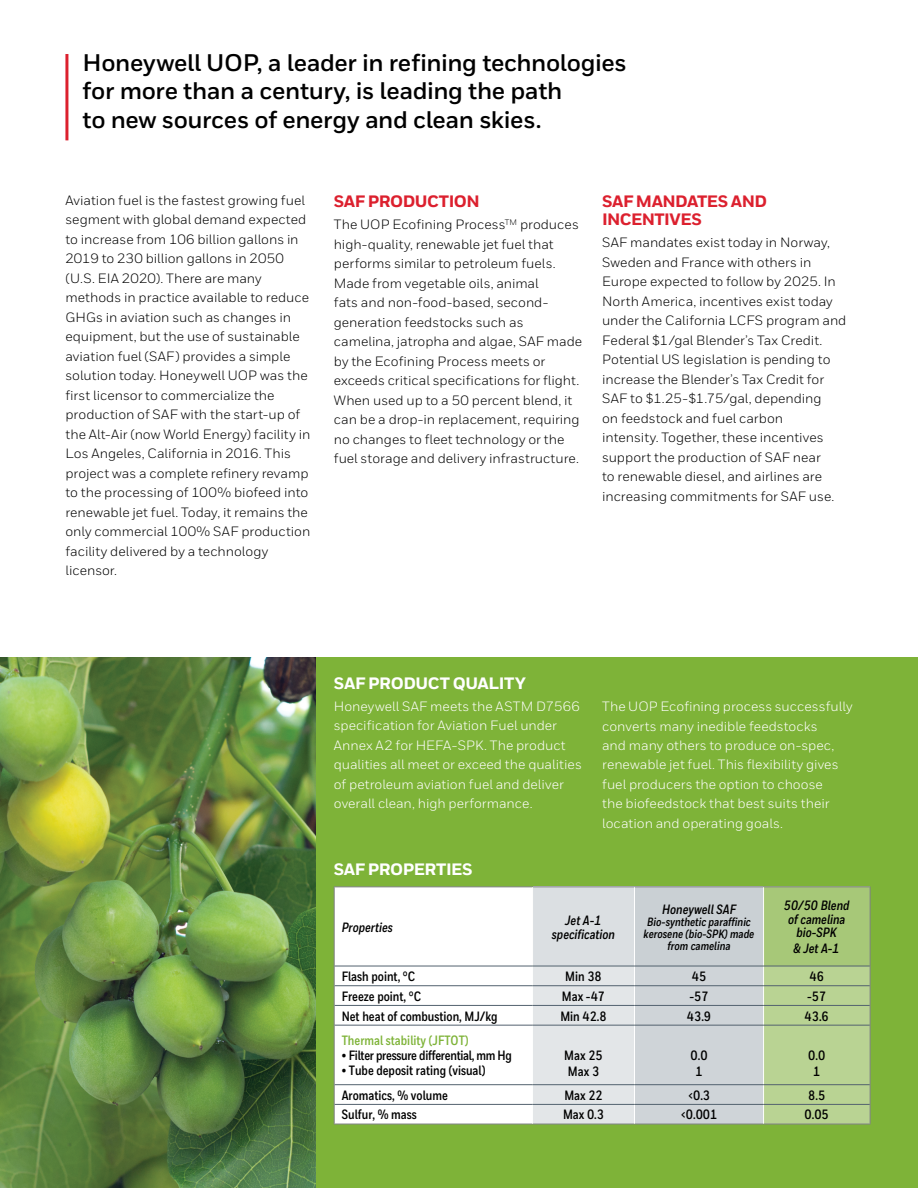
<style>
.page{position:relative;width:918px;height:1188px;background:#fff}
.page>*{position:absolute;margin:0;border:0;box-sizing:border-box;transform-origin:0 0}
.t1{font:700 24px/28.5px "Honeywell Sans";letter-spacing:-.015em;color:#000}
.t2{font:800 16.5px/18px "Honeywell Sans";letter-spacing:-.03em;color:#dc202e}
.t3{font:800 16.5px "Honeywell Sans";letter-spacing:-.025em;color:#fff}
.t4{font:13.5px/19.5px "Honeywell Sans";color:#000}
.t5{font:13.5px/19.5px "Honeywell Sans";color:#fff}
.t6{font:700 13.5px/16.2px "Honeywell Cond";color:#000;text-align:center}
.t7{font:italic 700 13.5px/13.5px "Honeywell Cond";color:#000;text-align:center}
.t8{font:700 13.5px "Honeywell Cond";letter-spacing:-.02em;color:#000}
.t9{font:700 13.5px "Honeywell Cond";color:#7eb338}
.t10{font:italic 700 12px/12px "Honeywell Cond";color:#000;text-align:center}
</style>
<div class="page">
<div style="left:0;top:657px;width:918px;height:531px;background:#7eb338"></div>
<div style="left:335px;top:888px;width:197px;height:236px;background:#fff"></div>
<div style="left:533px;top:887px;width:101px;height:79px;background:#dbdfe2"></div>
<div style="left:634px;top:887px;width:130px;height:79px;background:#cad0d4"></div>
<div style="left:764px;top:887px;width:106px;height:79px;background:#a7c878"></div>
<hr style="left:334px;top:887px;width:199px;height:1px;background:#808285">
<hr style="left:334px;top:887px;width:1px;height:79px;background:#808285">
<hr style="left:533px;top:887px;width:101px;height:1px;background:#808285">
<hr style="left:634px;top:887px;width:130px;height:1px;background:#808285">
<hr style="left:764px;top:887px;width:106px;height:1px;background:#808285">
<hr style="left:870px;top:887px;width:1px;height:79px;background:#808285">
<svg style="left:334px;top:966px;width:1px;height:59px"></svg>
<hr style="left:334px;top:1025px;width:1px;height:60px;background:#808285">
<svg style="left:334px;top:1085px;width:1px;height:39px"></svg>
<hr style="left:334px;top:1124px;width:199px;height:1px;background:#808285">
<hr style="left:533px;top:1124px;width:101px;height:1px;background:#808285">
<hr style="left:634px;top:1124px;width:130px;height:1px;background:#808285">
<hr style="left:764px;top:1124px;width:106px;height:1px;background:#808285">
<hr style="left:532px;top:887px;width:1px;height:79px;background:#fff">
<hr style="left:634px;top:887px;width:1px;height:79px;background:#fff">
<hr style="left:763px;top:887px;width:1px;height:79px;background:#fff">
<svg style="left:532px;top:966px;width:339px;height:158px;background:#ccd7c6"></svg>
<hr style="left:335px;top:966px;width:198px;height:1px;background:#53626f">
<hr style="left:533px;top:966px;width:101px;height:1px;background:#53626f">
<hr style="left:634px;top:966px;width:130px;height:1px;background:#53626f">
<hr style="left:764px;top:966px;width:106px;height:1px;background:#53626f">
<hr style="left:335px;top:985px;width:198px;height:1px;background:#53626f">
<hr style="left:533px;top:985px;width:101px;height:1px;background:#53626f">
<hr style="left:634px;top:985px;width:130px;height:1px;background:#53626f">
<hr style="left:764px;top:985px;width:106px;height:1px;background:#53626f">
<hr style="left:335px;top:1005px;width:198px;height:1px;background:#53626f">
<hr style="left:533px;top:1005px;width:101px;height:1px;background:#53626f">
<hr style="left:634px;top:1005px;width:130px;height:1px;background:#53626f">
<hr style="left:764px;top:1005px;width:106px;height:1px;background:#53626f">
<hr style="left:335px;top:1025px;width:198px;height:1px;background:#53626f">
<hr style="left:533px;top:1025px;width:101px;height:1px;background:#53626f">
<hr style="left:634px;top:1025px;width:130px;height:1px;background:#53626f">
<hr style="left:764px;top:1025px;width:106px;height:1px;background:#53626f">
<hr style="left:335px;top:1084px;width:198px;height:1px;background:#53626f">
<hr style="left:533px;top:1084px;width:101px;height:1px;background:#53626f">
<hr style="left:634px;top:1084px;width:130px;height:1px;background:#53626f">
<hr style="left:764px;top:1084px;width:106px;height:1px;background:#53626f">
<hr style="left:335px;top:1104px;width:198px;height:1px;background:#53626f">
<hr style="left:533px;top:1104px;width:101px;height:1px;background:#53626f">
<hr style="left:634px;top:1104px;width:130px;height:1px;background:#53626f">
<hr style="left:764px;top:1104px;width:106px;height:1px;background:#53626f">
<hr style="left:65px;top:54px;width:3px;height:86px;background:#dc202e">
<img style="left:0;top:657px;width:316px;height:531px">
<h1 class="t1" style="left:83px;top:49px;width:546px">Honeywell UOP, a leader in refining technologies for more than a century, is leading the path<br>to new sources of energy and clean skies.</h1>
<p class="t4" style="left:65px;top:190px;width:246px">Aviation fuel is the fastest growing fuel segment with global demand expected to increase from 106 billion gallons in 2019 to 230 billion gallons in 2050 (U.S. EIA 2020). There are many methods in practice available to reduce GHGs in aviation such as changes in equipment, but the use of sustainable aviation fuel (SAF) provides a simple solution today. Honeywell UOP was the first licensor to commercialize the production of SAF with the start-up of the Alt-Air (now World Energy) facility in Los Angeles, California in 2016. This project was a complete refinery revamp to the processing of 100% biofeed into renewable jet fuel. Today, it remains the only commercial 100% SAF production facility delivered by a technology licensor.</p>
<p class="t2" style="left:334px;top:193px;width:147px">SAF PRODUCTION</p>
<p class="t4" style="left:334px;top:215px;width:250px">The UOP Ecofining Process<sup>TM</sup> produces high-quality, renewable jet fuel that performs similar to petroleum fuels.<br>Made from vegetable oils, animal<br>fats and non-food-based, second&shy;generation feedstocks such as camelina, jatropha and algae, SAF made by the Ecofining Process meets or exceeds critical specifications for flight.<br>When used up to a 50 percent blend, it can be a drop-in replacement, requiring no changes to fleet technology or the fuel storage and delivery infrastructure.</p>
<p class="t2" style="left:602px;top:193px;width:166px">SAF MANDATES AND<br>INCENTIVES</p>
<p class="t4" style="left:602px;top:233px;width:246px">SAF mandates exist today in Norway, Sweden and France with others in Europe expected to follow by 2025. In North America, incentives exist today under the California LCFS program and Federal $1/gal Blender’s Tax Credit.<br>Potential US legislation is pending to increase the Blender’s Tax Credit for SAF to $1.25-$1.75/gal, depending<br>on feedstock and fuel carbon<br>intensity. Together, these incentives support the production of SAF near<br>to renewable diesel, and airlines are increasing commitments for SAF use.</p>
<p class="t3" style="left:334px;top:673px;width:194px">SAF PRODUCT QUALITY</p>
<p class="t5" style="left:334px;top:696px;width:250px">Honeywell SAF meets the ASTM D7566 specification for Aviation Fuel under Annex A2 for HEFA-SPK. The product qualities all meet or exceed the qualities of petroleum aviation fuel and deliver overall clean, high performance.</p>
<p class="t5" style="left:602px;top:697px;width:252px">The UOP Ecofining process successfully converts many inedible feedstocks<br>and many others to produce on-spec, renewable jet fuel. This flexibility gives fuel producers the option to choose<br>the biofeedstock that best suits their location and operating goals.</p>
<p class="t3" style="left:334px;top:860px;width:140px">SAF PROPERTIES</p>
<p class="t7" style="left:342px;top:921px;width:53px">Properties</p>
<p class="t7" style="left:552px;top:914px;width:65px">Jet A-1 specification</p>
<p class="t7" style="left:662px;top:903px;width:75px">Honeywell SAF</p>
<p class="t10" style="left:644px;top:916px;width:112px">Bio-synthetic paraffinic kerosene (bio-SPK) made from camelina</p>
<p class="t7" style="left:784px;top:899px;width:67px">50/50 Blend of camelina bio-SPK</p>
<p class="t7" style="left:794px;top:942px;width:48px">&amp; Jet A-1</p>
<p class="t6" style="left:342px;top:969px;width:75px">Flash point, °C</p>
<p class="t6" style="left:565px;top:969px;width:38px">Min 38</p>
<p class="t6" style="left:692px;top:969px;width:16px">45</p>
<p class="t6" style="left:809px;top:969px;width:16px">46</p>
<p class="t6" style="left:342px;top:988px;width:81px">Freeze point, °C</p>
<p class="t6" style="left:562px;top:988px;width:45px">Max -47</p>
<p class="t6" style="left:689px;top:988px;width:21px">-57</p>
<p class="t6" style="left:807px;top:988px;width:21px">-57</p>
<p class="t6" style="left:342px;top:1008px;width:157px">Net heat of combustion, MJ/kg</p>
<p class="t6" style="left:560px;top:1008px;width:48px">Min 42.8</p>
<p class="t6" style="left:687px;top:1008px;width:26px">43.9</p>
<p class="t6" style="left:805px;top:1008px;width:26px">43.6</p>
<p class="t9" style="left:342px;top:1032px;width:128px">Thermal stability (JFTOT)</p>
<p class="t8" style="left:342px;top:1047px;width:172px">• Filter pressure differential, mm Hg</p>
<p class="t6" style="left:342px;top:1063px;width:145px">• Tube deposit rating (visual)</p>
<p class="t6" style="left:564px;top:1048px;width:40px;text-align:left">Max 25<br>Max 3</p>
<p class="t6" style="left:691px;top:1048px;width:19px">0.0<br>1</p>
<p class="t6" style="left:808px;top:1048px;width:19px">0.0<br>1</p>
<p class="t6" style="left:342px;top:1087px;width:108px">Aromatics, % volume</p>
<p class="t6" style="left:564px;top:1087px;width:40px">Max 22</p>
<p class="t6" style="left:688px;top:1087px;width:24px">&lt;0.3</p>
<p class="t6" style="left:808px;top:1087px;width:19px">8.5</p>
<p class="t6" style="left:342px;top:1107px;width:77px">Sulfur, % mass</p>
<p class="t6" style="left:563px;top:1107px;width:43px">Max 0.3</p>
<p class="t6" style="left:681px;top:1107px;width:38px">&lt;0.001</p>
<p class="t6" style="left:805px;top:1107px;width:26px">0.05</p>
</div>
